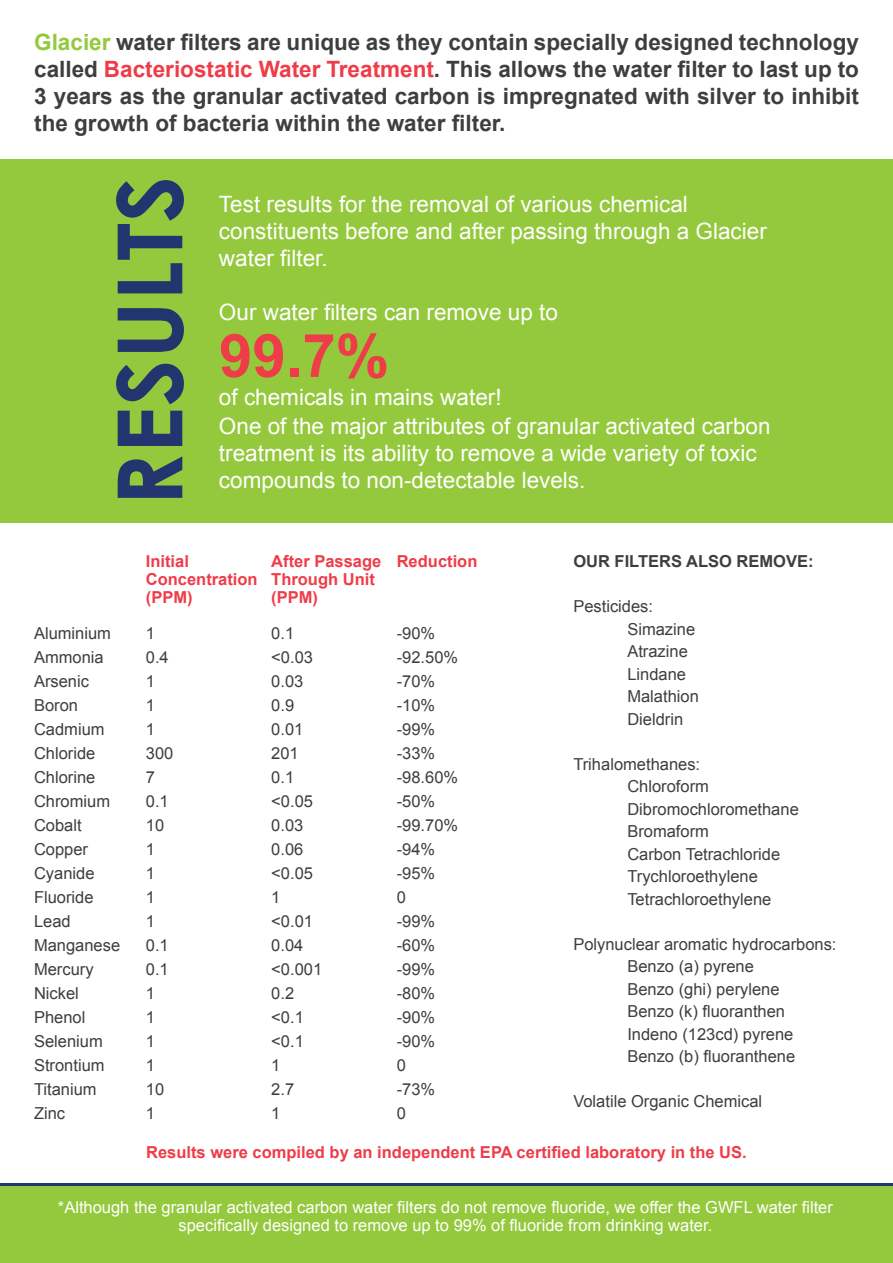
<style>
.page{position:relative;width:893px;height:1263px;background:#fff}
.page>*{position:absolute;margin:0;border:0;box-sizing:border-box;transform-origin:0 0}
.t1{font:700 90px "Century Gothic";letter-spacing:.005em;color:#23356e}
.t2{font:700 60px "Arial";color:#ef3c49}
.t3{font:22.5px/27px "Arial";color:#fff}
.t4{font:700 22.5px/27px "Arial";color:#3e3e3f;text-align:justify}
.t5{font:16.5px "Arial";color:#3e3e3f}
.t6{font:16.5px/18px "Arial";color:#fff;text-align:center}
.t7{font:700 16.5px "Arial";color:#ef3c49}
.t8{font:700 16.5px "Arial";color:#3e3e3f}
.s1{color:#94c93d}
.s2{color:#ef3c49}
</style>
<div class="page">
<div style="left:0;top:1183px;width:893px;height:77px;background:#23356e"></div>
<div style="left:0;top:159px;width:893px;height:364px;background:#94c93d"></div>
<div style="left:0;top:1186px;width:893px;height:77px;background:#94c93d"></div>
<p class="t4" style="left:34px;top:30px;width:826px"><span class="s1">Glacier</span> water filters are unique as they contain specially designed technology called <span class="s2">Bacteriostatic Water Treatment</span>. This allows the water filter to last up to 3 years as the granular activated carbon is impregnated with silver to inhibit the growth of bacteria within the water filter.</p>
<p class="t1" style="left:81px;top:506px;width:332px;rotate:-90deg">RESULTS</p>
<p class="t3" style="left:219px;top:191px;width:549px">Test results for the removal of various chemical constituents before and after passing through a Glacier water filter.</p>
<p class="t3" style="left:219px;top:299px;width:340px">Our water filters can remove up to</p>
<p class="t2" style="left:219px;top:316px;width:172px">99.7%</p>
<p class="t3" style="left:219px;top:384px;width:284px">of chemicals in mains water!</p>
<p class="t3" style="left:219px;top:413px;width:553px">One of the major attributes of granular activated carbon treatment is its ability to remove a wide variety of toxic compounds to non-detectable levels.</p>
<p class="t5" style="left:34px;top:623px;width:79px">Aluminium</p>
<p class="t5" style="left:34px;top:647px;width:71px">Ammonia</p>
<p class="t5" style="left:34px;top:671px;width:57px">Arsenic</p>
<p class="t5" style="left:34px;top:695px;width:46px">Boron</p>
<p class="t5" style="left:34px;top:719px;width:72px">Cadmium</p>
<p class="t5" style="left:34px;top:743px;width:63px">Chloride</p>
<p class="t5" style="left:34px;top:767px;width:63px">Chlorine</p>
<p class="t5" style="left:34px;top:791px;width:78px">Chromium</p>
<p class="t5" style="left:34px;top:815px;width:49px">Cobalt</p>
<p class="t5" style="left:34px;top:839px;width:56px">Copper</p>
<p class="t5" style="left:34px;top:863px;width:62px">Cyanide</p>
<p class="t5" style="left:34px;top:887px;width:61px">Fluoride</p>
<p class="t5" style="left:34px;top:911px;width:38px">Lead</p>
<p class="t5" style="left:34px;top:935px;width:88px">Manganese</p>
<p class="t5" style="left:34px;top:959px;width:61px">Mercury</p>
<p class="t5" style="left:34px;top:983px;width:46px">Nickel</p>
<p class="t5" style="left:34px;top:1007px;width:53px">Phenol</p>
<p class="t5" style="left:34px;top:1031px;width:70px">Selenium</p>
<p class="t5" style="left:34px;top:1055px;width:72px">Strontium</p>
<p class="t5" style="left:34px;top:1079px;width:64px">Titanium</p>
<p class="t5" style="left:34px;top:1103px;width:33px">Zinc</p>
<p class="t7" style="left:271px;top:551px;width:112px">After Passage</p>
<p class="t7" style="left:271px;top:569px;width:105px">Through Unit</p>
<p class="t7" style="left:271px;top:587px;width:48px">(PPM)</p>
<p class="t5" style="left:271px;top:623px;width:24px">0.1</p>
<p class="t5" style="left:271px;top:647px;width:43px">&lt;0.03</p>
<p class="t5" style="left:271px;top:671px;width:34px">0.03</p>
<p class="t5" style="left:271px;top:695px;width:24px">0.9</p>
<p class="t5" style="left:271px;top:719px;width:34px">0.01</p>
<p class="t5" style="left:271px;top:743px;width:29px">201</p>
<p class="t5" style="left:271px;top:767px;width:24px">0.1</p>
<p class="t5" style="left:271px;top:791px;width:43px">&lt;0.05</p>
<p class="t5" style="left:271px;top:815px;width:34px">0.03</p>
<p class="t5" style="left:271px;top:839px;width:34px">0.06</p>
<p class="t5" style="left:271px;top:863px;width:43px">&lt;0.05</p>
<p class="t5" style="left:271px;top:887px;width:11px">1</p>
<p class="t5" style="left:271px;top:911px;width:43px">&lt;0.01</p>
<p class="t5" style="left:271px;top:935px;width:34px">0.04</p>
<p class="t5" style="left:271px;top:959px;width:52px">&lt;0.001</p>
<p class="t5" style="left:271px;top:983px;width:24px">0.2</p>
<p class="t5" style="left:271px;top:1007px;width:34px">&lt;0.1</p>
<p class="t5" style="left:271px;top:1031px;width:34px">&lt;0.1</p>
<p class="t5" style="left:271px;top:1055px;width:11px">1</p>
<p class="t5" style="left:271px;top:1079px;width:24px">2.7</p>
<p class="t5" style="left:271px;top:1103px;width:11px">1</p>
<p class="t8" style="left:573px;top:551px;width:242px">OUR FILTERS ALSO REMOVE:</p>
<p class="t5" style="left:573px;top:596px;width:81px">Pesticides:</p>
<p class="t5" style="left:627px;top:618px;width:69px">Simazine</p>
<p class="t5" style="left:627px;top:641px;width:62px">Atrazine</p>
<p class="t5" style="left:627px;top:663px;width:60px">Lindane</p>
<p class="t5" style="left:627px;top:686px;width:73px">Malathion</p>
<p class="t5" style="left:627px;top:708px;width:57px">Dieldrin</p>
<p class="t5" style="left:573px;top:753px;width:128px">Trihalomethanes:</p>
<p class="t5" style="left:627px;top:776px;width:83px">Chloroform</p>
<p class="t5" style="left:627px;top:798px;width:173px">Dibromochloromethane</p>
<p class="t5" style="left:627px;top:821px;width:83px">Bromaform</p>
<p class="t5" style="left:627px;top:843px;width:154px">Carbon Tetrachloride</p>
<p class="t5" style="left:627px;top:866px;width:132px">Trychloroethylene</p>
<p class="t5" style="left:627px;top:888px;width:145px">Tetrachloroethylene</p>
<p class="t5" style="left:573px;top:933px;width:265px">Polynuclear aromatic hydrocarbons:</p>
<p class="t5" style="left:627px;top:956px;width:128px">Benzo (a) pyrene</p>
<p class="t5" style="left:627px;top:978px;width:154px">Benzo (ghi) perylene</p>
<p class="t5" style="left:627px;top:1001px;width:159px">Benzo (k) fluoranthen</p>
<p class="t5" style="left:627px;top:1023px;width:168px">Indeno (123cd) pyrene</p>
<p class="t5" style="left:627px;top:1046px;width:169px">Benzo (b) fluoranthene</p>
<p class="t5" style="left:573px;top:1091px;width:190px">Volatile Organic Chemical</p>
<p class="t7" style="left:146px;top:551px;width:45px">Initial</p>
<p class="t7" style="left:146px;top:569px;width:113px">Concentration</p>
<p class="t7" style="left:146px;top:587px;width:48px">(PPM)</p>
<p class="t5" style="left:146px;top:623px;width:11px">1</p>
<p class="t5" style="left:146px;top:647px;width:24px">0.4</p>
<p class="t5" style="left:146px;top:671px;width:11px">1</p>
<p class="t5" style="left:146px;top:695px;width:11px">1</p>
<p class="t5" style="left:146px;top:719px;width:11px">1</p>
<p class="t5" style="left:146px;top:743px;width:29px">300</p>
<p class="t5" style="left:146px;top:767px;width:11px">7</p>
<p class="t5" style="left:146px;top:791px;width:24px">0.1</p>
<p class="t5" style="left:146px;top:815px;width:20px">10</p>
<p class="t5" style="left:146px;top:839px;width:11px">1</p>
<p class="t5" style="left:146px;top:863px;width:11px">1</p>
<p class="t5" style="left:146px;top:887px;width:11px">1</p>
<p class="t5" style="left:146px;top:911px;width:11px">1</p>
<p class="t5" style="left:146px;top:935px;width:24px">0.1</p>
<p class="t5" style="left:146px;top:959px;width:24px">0.1</p>
<p class="t5" style="left:146px;top:983px;width:11px">1</p>
<p class="t5" style="left:146px;top:1007px;width:11px">1</p>
<p class="t5" style="left:146px;top:1031px;width:11px">1</p>
<p class="t5" style="left:146px;top:1055px;width:11px">1</p>
<p class="t5" style="left:146px;top:1079px;width:20px">10</p>
<p class="t5" style="left:146px;top:1103px;width:11px">1</p>
<p class="t7" style="left:397px;top:551px;width:82px">Reduction</p>
<p class="t5" style="left:397px;top:623px;width:40px">-90%</p>
<p class="t5" style="left:397px;top:647px;width:63px">-92.50%</p>
<p class="t5" style="left:397px;top:671px;width:40px">-70%</p>
<p class="t5" style="left:397px;top:695px;width:40px">-10%</p>
<p class="t5" style="left:397px;top:719px;width:40px">-99%</p>
<p class="t5" style="left:397px;top:743px;width:40px">-33%</p>
<p class="t5" style="left:397px;top:767px;width:63px">-98.60%</p>
<p class="t5" style="left:397px;top:791px;width:40px">-50%</p>
<p class="t5" style="left:397px;top:815px;width:63px">-99.70%</p>
<p class="t5" style="left:397px;top:839px;width:40px">-94%</p>
<p class="t5" style="left:397px;top:863px;width:40px">-95%</p>
<p class="t5" style="left:397px;top:887px;width:11px">0</p>
<p class="t5" style="left:397px;top:911px;width:40px">-99%</p>
<p class="t5" style="left:397px;top:935px;width:40px">-60%</p>
<p class="t5" style="left:397px;top:959px;width:40px">-99%</p>
<p class="t5" style="left:397px;top:983px;width:40px">-80%</p>
<p class="t5" style="left:397px;top:1007px;width:40px">-90%</p>
<p class="t5" style="left:397px;top:1031px;width:40px">-90%</p>
<p class="t5" style="left:397px;top:1055px;width:11px">0</p>
<p class="t5" style="left:397px;top:1079px;width:40px">-73%</p>
<p class="t5" style="left:397px;top:1103px;width:11px">0</p>
<p class="t7" style="left:146px;top:1142px;width:602px">Results were compiled by an independent EPA certified laboratory in the US.</p>
<p class="t6" style="left:58px;top:1199px;width:776px">*Although the granular activated carbon water filters do not remove fluoride, we offer the GWFL water filter specifically designed to remove up to 99% of fluoride from drinking water.</p>
</div>
